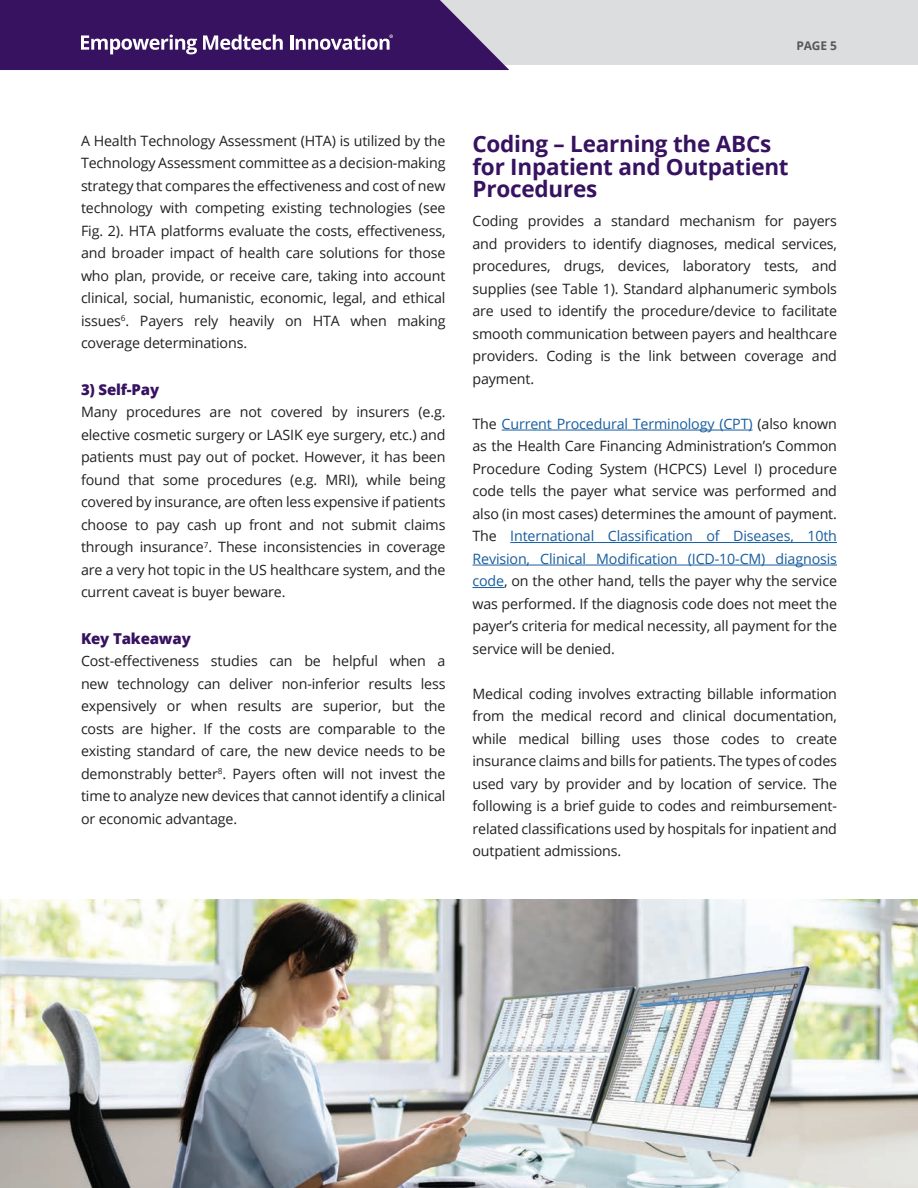
<style>
.page{position:relative;width:918px;height:1188px;background:#fff}
.page>*{position:absolute;margin:0;border:0;box-sizing:border-box;transform-origin:0 0}
.t1{font:700 22.5px/22.5px "Open Sans";letter-spacing:-.01em;color:#371260}
.t2{font:800 15px "Open Sans";letter-spacing:-.01em;color:#371260}
.Body_Copy_Main{font:14.25px/22.5px "Open Sans";letter-spacing:-.01em;color:#231f20;text-align:justify}
.t3{font:700 12px "Open Sans";color:#57585a}
.s1{color:#175d9e}
</style>
<div class="page">
<img style="left:0;top:899px;width:918px;height:289px">
<div style="left:0;top:0;width:918px;height:65px;background:#dcdddf"></div>
<svg style="left:0;top:0;width:509px;height:70px;background:#4d2d71"></svg>
<hr style="left:502px;top:430px;width:251px;height:1px;background:#175d9e">
<hr style="left:510px;top:542px;width:327px;height:1px;background:#175d9e">
<hr style="left:472px;top:565px;width:365px;height:1px;background:#175d9e">
<hr style="left:472px;top:587px;width:32px;height:1px;background:#175d9e">
<p class="t3" style="left:796px;top:38px;width:42px">PAGE 5</p>
<p class="Body_Copy_Main" style="left:81px;top:129px;width:366px">A Health Technology Assessment (HTA) is utilized by the Technology Assessment committee as a decision-making strategy that compares the effectiveness and cost of new technology with competing existing technologies (see Fig. 2). HTA platforms evaluate the costs, effectiveness, and broader impact of health care solutions for those who plan, provide, or receive care, taking into account clinical, social, humanistic, economic, legal, and ethical issues<sup>6</sup>. Payers rely heavily on HTA when making coverage determinations.</p>
<h3 class="t2" style="left:81px;top:378px;width:80px">3) Self-Pay</h3>
<p class="Body_Copy_Main" style="left:81px;top:401px;width:366px">Many procedures are not covered by insurers (e.g. elective cosmetic surgery or LASIK eye surgery, etc.) and patients must pay out of pocket. However, it has been found that some procedures (e.g. MRI), while being covered by insurance, are often less expensive if patients choose to pay cash up front and not submit claims through insurance<sup>7</sup>. These inconsistencies in coverage are a very hot topic in the US healthcare system, and the current caveat is buyer beware.</p>
<h3 class="t2" style="left:81px;top:627px;width:111px">Key Takeaway</h3>
<p class="Body_Copy_Main" style="left:81px;top:650px;width:366px">Cost-effectiveness studies can be helpful when a new technology can deliver non-inferior results less expensively or when results are superior, but the costs are higher. If the costs are comparable to the existing standard of care, the new device needs to be demonstrably better<sup>8</sup>. Payers often will not invest the time to analyze new devices that cannot identify a clinical or economic advantage.</p>
<h1 class="t1" style="left:472px;top:132px;width:318px">Coding – Learning the ABCs for Inpatient and Outpatient<br>Procedures</h1>
<p class="Body_Copy_Main" style="left:472px;top:210px;width:366px">Coding provides a standard mechanism for payers and providers to identify diagnoses, medical services, procedures, drugs, devices, laboratory tests, and supplies (see Table 1). Standard alphanumeric symbols are used to identify the procedure/device to facilitate smooth communication between payers and healthcare providers. Coding is the link between coverage and payment.</p>
<p class="Body_Copy_Main" style="left:472px;top:412px;width:366px">The <span class="s1">Current Procedural Terminology (CPT)</span> (also known as the Health Care Financing Administration’s Common Procedure Coding System (HCPCS) Level I) procedure code tells the payer what service was performed and also (in most cases) determines the amount of payment.<br>The <span class="s1">International Classification of Diseases, 10th Revision, Clinical Modification (ICD-10-CM) diagnosis code</span>, on the other hand, tells the payer why the service was performed. If the diagnosis code does not meet the payer’s criteria for medical necessity, all payment for the service will be denied.</p>
<p class="Body_Copy_Main" style="left:472px;top:682px;width:366px">Medical coding involves extracting billable information from the medical record and clinical documentation, while medical billing uses those codes to create insurance claims and bills for patients. The types of codes used vary by provider and by location of service. The following is a brief guide to codes and reimbursement&shy;related classifications used by hospitals for inpatient and outpatient admissions.</p>
</div>
